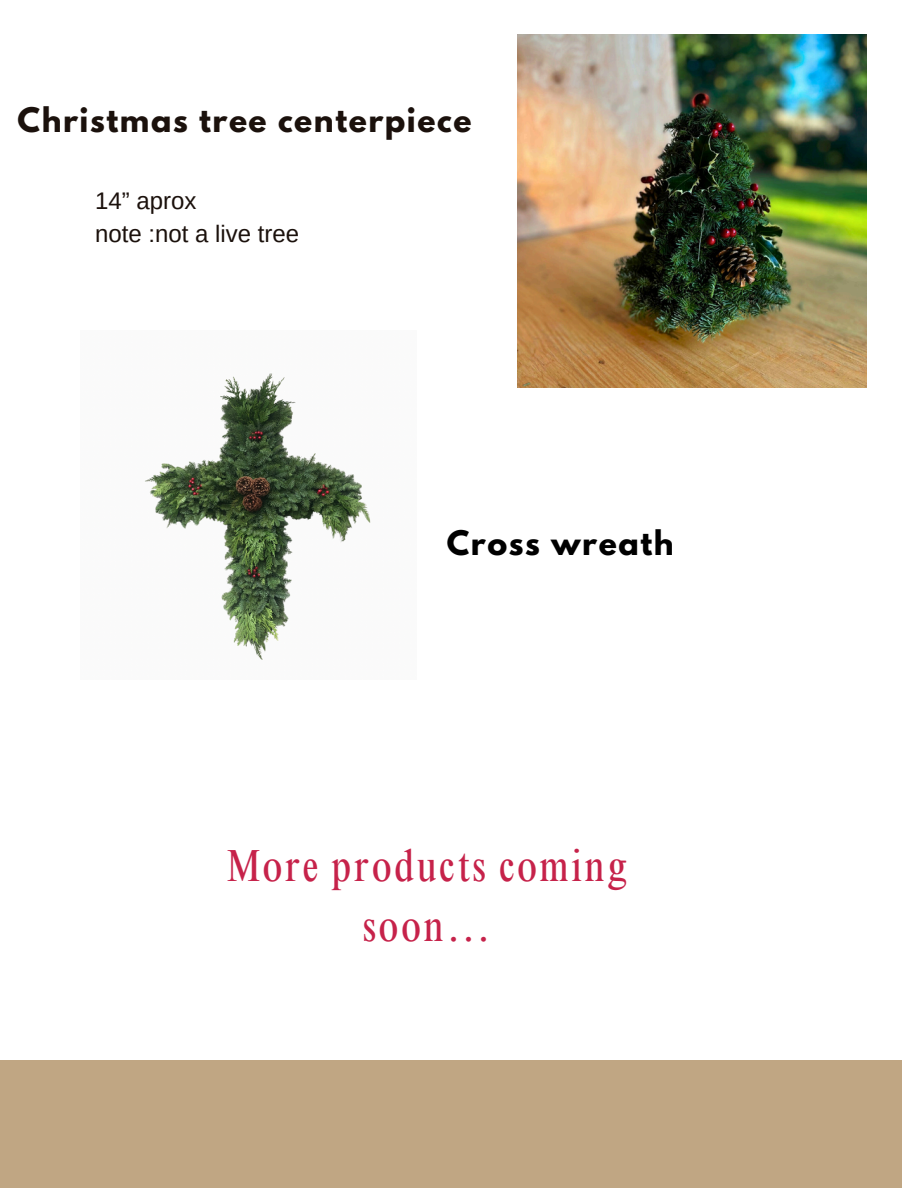
<style>
.page{position:relative;width:918px;height:1188px;background:#fff}
.page>*{position:absolute;margin:0;border:0;box-sizing:border-box;transform-origin:0 0}
.t1{font:condensed 45px/60.8px "Times NRMT Pro";letter-spacing:.05em;color:#c6224a;text-align:center}
.t2{font:700 30px "League Spartan";letter-spacing:.05em;color:#1b110c}
.t3{font:700 30px "League Spartan";letter-spacing:.05em;color:#000}
.t4{font:24px "Arimo";color:#1b110c}
</style>
<div class="page">
<img style="left:144px;top:373px;width:227px;height:287px">
<img style="left:518px;top:35px;width:349px;height:353px">
<div style="left:0;top:1061px;width:902px;height:127px;background:#c0a683"></div>
<h2 class="t2" style="left:18px;top:105px;width:456px">Christmas tree centerpiece</h2>
<p class="t4" style="left:95px;top:187px;width:103px">14” aprox</p>
<p class="t4" style="left:95px;top:220px;width:206px">note :not a live tree</p>
<h1 class="t3" style="left:447px;top:528px;width:228px">Cross wreath</h1>
<h2 class="t1" style="left:227px;top:841px;width:402px">More products coming soon…</h2>
</div>
